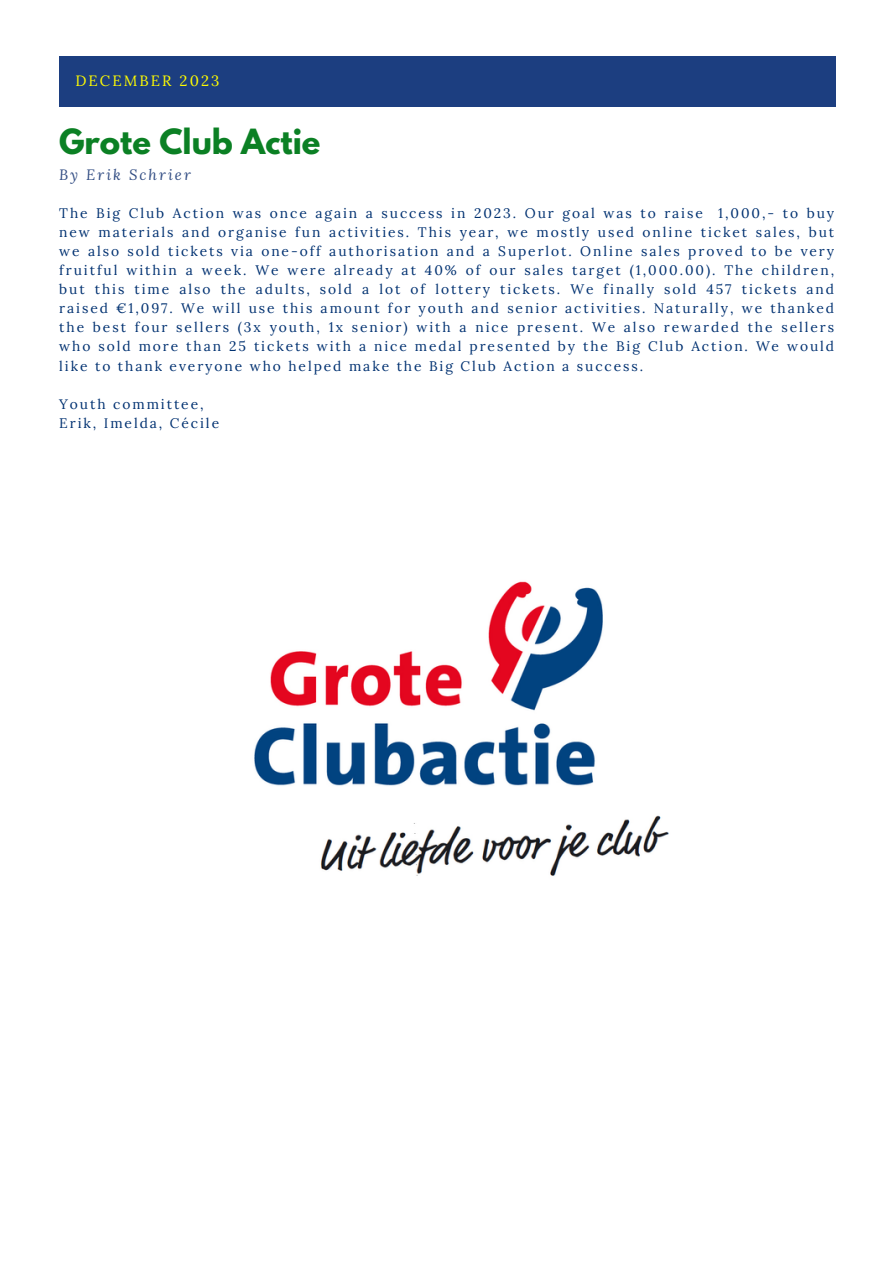
<style>
.page{position:relative;width:893px;height:1264px;background:#fff}
.page>*{position:absolute;margin:0;border:0;box-sizing:border-box;transform-origin:0 0}
.t1{font:700 30.75px "League Spartan";color:#0b8024}
.t2{font:italic 14.85px "Lora";letter-spacing:.14em;color:#334e84}
.t3{font:14.85px "Lora";letter-spacing:.14em;color:#fffc00}
.t4{font:13.8px/19.2px "Lora";letter-spacing:.14em;color:#013171;text-align:justify}
</style>
<div class="page">
<div style="left:59px;top:56px;width:776px;height:51px;background:#1c3e80"></div>
<img style="left:254px;top:581px;width:415px;height:295px">
<p class="t3" style="left:75px;top:71px;width:145px">DECEMBER 2023</p>
<p class="t1" style="left:59px;top:126px;width:263px">Grote Club Actie</p>
<p class="t2" style="left:59px;top:164px;width:133px">By Erik Schrier</p>
<p class="t4" style="left:59px;top:203px;width:776px">The Big Club Action was once again a success in 2023. Our goal was to raise 1,000,- to buy new materials and organise fun activities. This year, we mostly used online ticket sales, but we also sold tickets via one-off authorisation and a Superlot. Online sales proved to be very fruitful within a week. We were already at 40% of our sales target (1,000.00). The children, but this time also the adults, sold a lot of lottery tickets. We finally sold 457 tickets and raised €1,097. We will use this amount for youth and senior activities. Naturally, we thanked the best four sellers (3x youth, 1x senior) with a nice present. We also rewarded the sellers who sold more than 25 tickets with a nice medal presented by the Big Club Action. We would like to thank everyone who helped make the Big Club Action a success.</p>
<p class="t4" style="left:59px;top:394px;width:146px">Youth committee,</p>
<p class="t4" style="left:59px;top:413px;width:161px">Erik, Imelda, Cécile</p>
</div>
